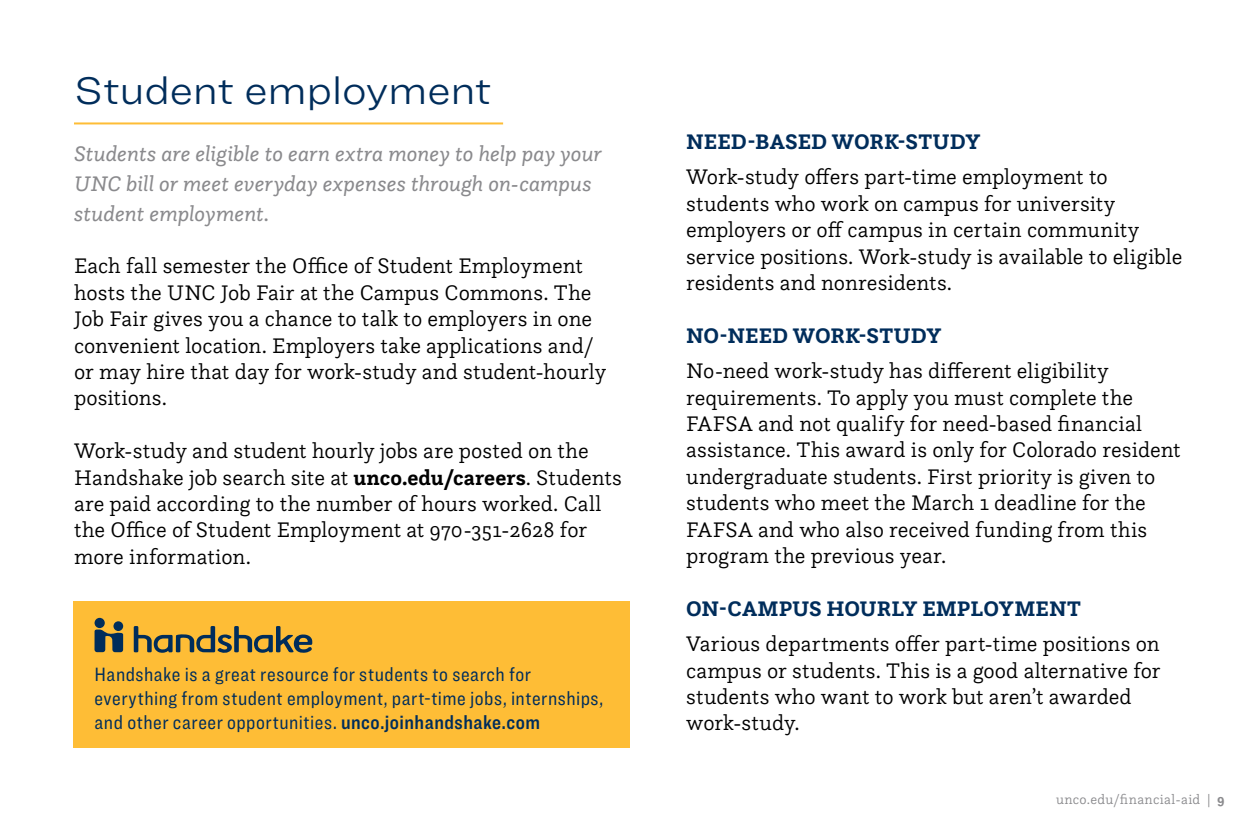
<style>
.page{position:relative;width:1260px;height:828px;background:#fff}
.page>*{position:absolute;margin:0;border:0;box-sizing:border-box;transform-origin:0 0}
.t1{font:300 40px "Ringside Wide";letter-spacing:-.01em;color:#002d5b}
.t2{font:300 22px/26.4px "Questa Slab";color:#000}
.t3{font:italic 22px/30px "Questa Slab";color:#8a8a8d}
.t4{font:700 22px "Questa Slab";letter-spacing:.005em;color:#002d5b}
.t5{font:20px/24px "Ringside Condensed";letter-spacing:.025em;color:#002d5b}
.t6{font:300 14px "Questa Slab";letter-spacing:.025em;color:#8a8a8d}
.s1{font-weight:700}
.s2{font-family:"Ringside Condensed Semi"}
</style>
<div class="page">
<div style="left:73px;top:602px;width:557px;height:146px;background:#febd36"></div>
<hr style="left:74px;top:122px;width:429px;height:2px;background:#febd36">
<svg style="left:134px;top:626px;width:179px;height:27px"></svg>
<svg style="left:95px;top:629px;width:28px;height:23px"></svg>
<div style="left:113px;top:621px;width:10px;height:10px;background:#002d5b;border-radius:50%"></div>
<div style="left:95px;top:618px;width:10px;height:10px;background:#002d5b;border-radius:50%"></div>
<h1 class="t1" style="left:74px;top:61px;width:419px">Student employment</h1>
<p class="t3" style="left:74px;top:138px;width:529px">Students are eligible to earn extra money to help pay your<br>UNC bill or meet everyday expenses through on-campus student employment.</p>
<p class="t2" style="left:74px;top:252px;width:534px">Each fall semester the Office of Student Employment hosts the UNC Job Fair at the Campus Commons. The Job Fair gives you a chance to talk to employers in one convenient location. Employers take applications and/ or may hire that day for work-study and student-hourly positions.</p>
<p class="t2" style="left:74px;top:437px;width:550px">Work-study and student hourly jobs are posted on the Handshake job search site at <span class="s1">unco.edu/careers</span>. Students are paid according to the number of hours worked. Call the Office of Student Employment at 970-351-2628 for more information.</p>
<p class="t5" style="left:95px;top:662px;width:510px">Handshake is a great resource for students to search for everything from student employment, part-time jobs, internships, and other career opportunities. <span class="s2">unco.joinhandshake.com</span></p>
<p class="t4" style="left:686px;top:127px;width:296px">NEED-BASED WORK-STUDY</p>
<p class="t2" style="left:686px;top:163px;width:498px">Work-study offers part-time employment to students who work on campus for university employers or off campus in certain community service positions. Work-study is available to eligible residents and nonresidents.</p>
<p class="t4" style="left:686px;top:321px;width:257px">NO-NEED WORK-STUDY</p>
<p class="t2" style="left:686px;top:357px;width:496px">No-need work-study has different eligibility requirements. To apply you must complete the FAFSA and not qualify for need-based financial assistance. This award is only for Colorado resident undergraduate students. First priority is given to students who meet the March 1 deadline for the FAFSA and who also received funding from this program the previous year.</p>
<p class="t4" style="left:686px;top:594px;width:396px">ON-CAMPUS HOURLY EMPLOYMENT</p>
<p class="t2" style="left:686px;top:630px;width:476px">Various departments offer part-time positions on campus or students. This is a good alternative for students who want to work but aren’t awarded work-study.</p>
<p class="t6" style="left:1056px;top:791px;width:170px">unco.edu/financial-aid | <span class="s1">9</span></p>
</div>
